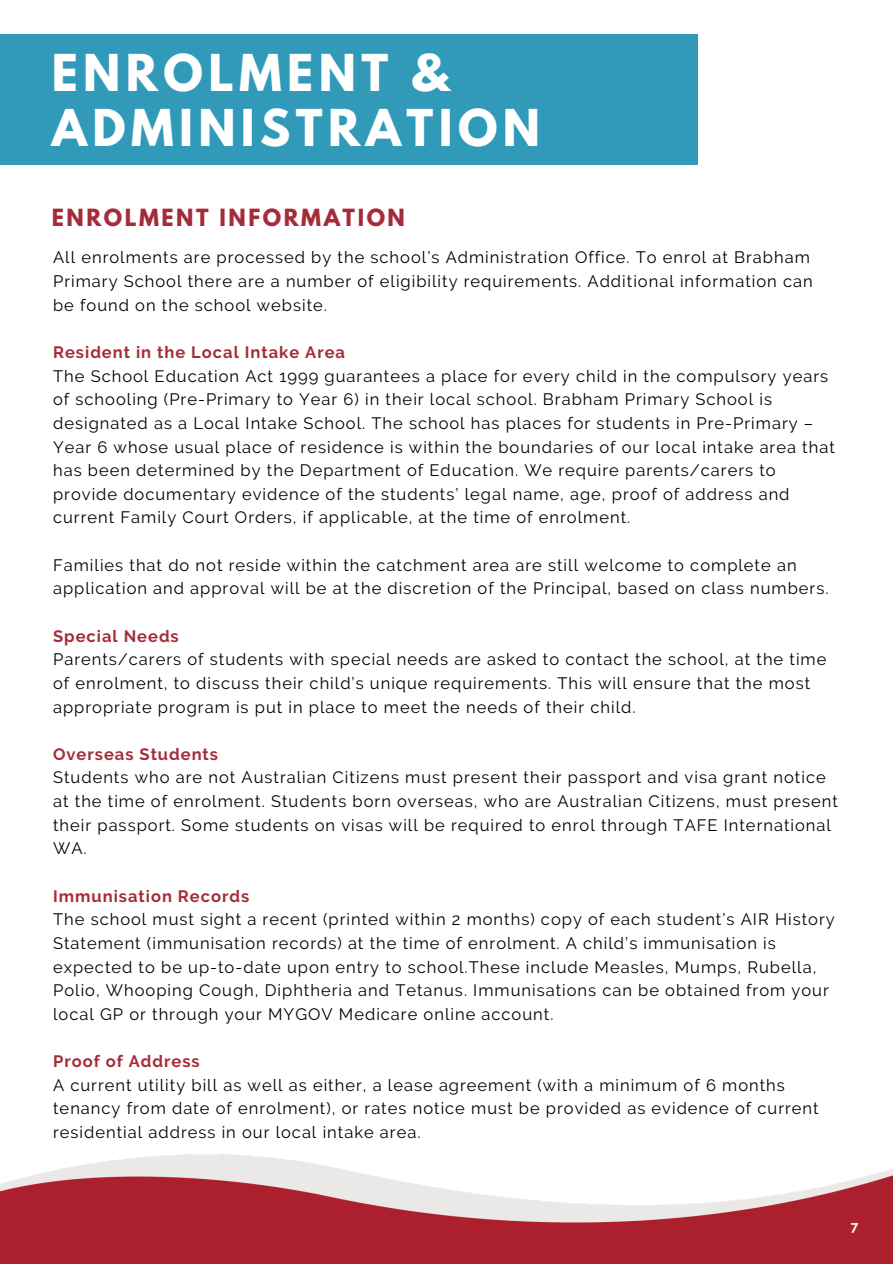
<style>
.page{position:relative;width:893px;height:1264px;background:#fff}
.page>*{position:absolute;margin:0;border:0;box-sizing:border-box;transform-origin:0 0}
.t1{font:700 45px/55.2px "League Spartan";letter-spacing:.12em;color:#fff}
.t2{font:700 21px "League Spartan";letter-spacing:.12em;color:#a42c38}
.t3{font:16.5px/23.7px "Raleway";letter-spacing:.06em;color:#000}
.t4{font:700 16.5px "Raleway";letter-spacing:.06em;color:#a42c38}
.t5{font:700 13.5px "Raleway";color:#fefffe}
</style>
<div class="page">
<img style="left:0;top:1154px;width:892px;height:109px">
<div style="left:0;top:35px;width:697px;height:129px;background:#319ab8"></div>
<h1 class="t1" style="left:52px;top:51px;width:490px">ENROLMENT &amp;<br>ADMINISTRATION</h1>
<p class="t2" style="left:52px;top:207px;width:354px">ENROLMENT INFORMATION</p>
<p class="t3" style="left:53px;top:246px;width:761px">All enrolments are processed by the school’s Administration Office. To enrol at Brabham<br>Primary School there are a number of eligibility requirements. Additional information can be found on the school website.</p>
<p class="t4" style="left:53px;top:342px;width:293px">Resident in the Local Intake Area</p>
<p class="t3" style="left:53px;top:364px;width:783px">The School Education Act 1999 guarantees a place for every child in the compulsory years of schooling (Pre-Primary to Year 6) in their local school. Brabham Primary School is designated as a Local Intake School. The school has places for students in Pre-Primary – Year 6 whose usual place of residence is within the boundaries of our local intake area that has been determined by the Department of Education. We require parents/carers to provide documentary evidence of the students’ legal name, age, proof of address and current Family Court Orders, if applicable, at the time of enrolment.</p>
<p class="t3" style="left:53px;top:553px;width:776px">Families that do not reside within the catchment area are still welcome to complete an application and approval will be at the discretion of the Principal, based on class numbers.</p>
<p class="t4" style="left:53px;top:626px;width:127px">Special Needs</p>
<p class="t3" style="left:53px;top:647px;width:774px">Parents/carers of students with special needs are asked to contact the school, at the time of enrolment, to discuss their child’s unique requirements. This will ensure that the most appropriate program is put in place to meet the needs of their child.</p>
<p class="t4" style="left:53px;top:744px;width:166px">Overseas Students</p>
<p class="t3" style="left:53px;top:765px;width:786px">Students who are not Australian Citizens must present their passport and visa grant notice at the time of enrolment. Students born overseas, who are Australian Citizens, must present their passport. Some students on visas will be required to enrol through TAFE International WA.</p>
<p class="t4" style="left:53px;top:886px;width:198px">Immunisation Records</p>
<p class="t3" style="left:53px;top:907px;width:783px">The school must sight a recent (printed within 2 months) copy of each student’s AIR History Statement (immunisation records) at the time of enrolment. A child’s immunisation is expected to be up-to-date upon entry to school.These include Measles, Mumps, Rubella, Polio, Whooping Cough, Diphtheria and Tetanus. Immunisations can be obtained from your local GP or through your MYGOV Medicare online account.</p>
<p class="t4" style="left:53px;top:1051px;width:148px">Proof of Address</p>
<p class="t3" style="left:53px;top:1073px;width:767px">A current utility bill as well as either, a lease agreement (with a minimum of 6 months tenancy from date of enrolment), or rates notice must be provided as evidence of current residential address in our local intake area.</p>
<p class="t5" style="left:850px;top:1218px;width:9px">7</p>
</div>
